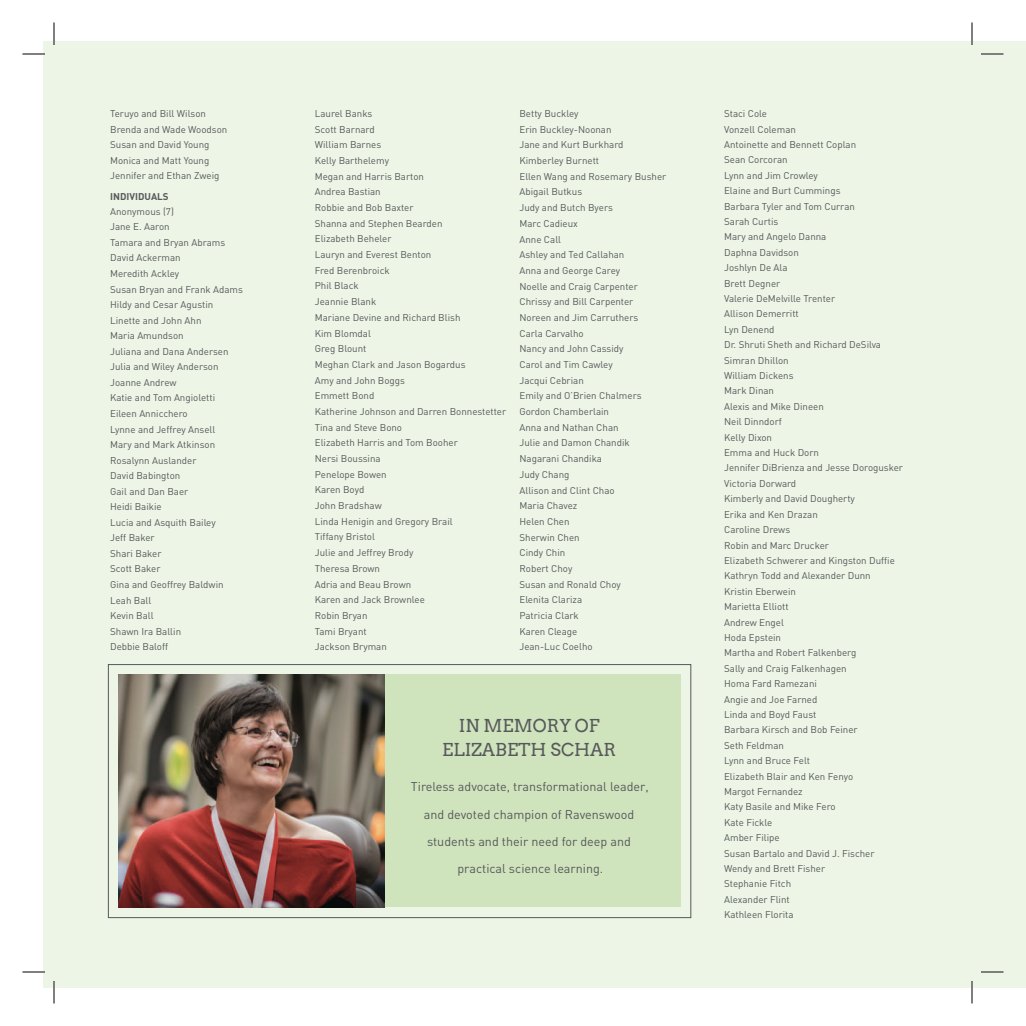
<style>
.page{position:relative;width:1026px;height:1026px;background:#fff}
.page>*{position:absolute;margin:0;border:0;box-sizing:border-box;transform-origin:0 0}
.t1{font:17.85px/24.6px "Arvo";color:#57585a;text-align:center}
.t2{font:12.6px/27.3px "DIN";color:#57585a;text-align:center}
.t3{font:9.75px/15.8px "DIN";color:#57585a}
.t4{font:700 9.75px "DIN";color:#57585a}
</style>
<div class="page">
<div style="left:43px;top:41px;width:983px;height:946px;background:#edf5e6"></div>
<div style="left:108px;top:664px;width:583px;height:254px;border:1px solid #57585a"></div>
<div style="left:118px;top:675px;width:562px;height:232px;background:#cfe4bd"></div>
<img style="left:118px;top:675px;width:267px;height:232px">
<hr style="left:22px;top:53px;width:23px;height:2px;background:#fff">
<hr style="left:981px;top:53px;width:23px;height:2px;background:#fff">
<hr style="left:22px;top:971px;width:23px;height:2px;background:#fff">
<hr style="left:981px;top:971px;width:23px;height:2px;background:#fff">
<hr style="left:53px;top:22px;width:2px;height:23px;background:#fff">
<hr style="left:53px;top:981px;width:2px;height:23px;background:#fff">
<hr style="left:971px;top:22px;width:2px;height:23px;background:#fff">
<hr style="left:971px;top:981px;width:2px;height:23px;background:#fff">
<svg style="left:22px;top:54px;width:23px;height:1px"></svg>
<svg style="left:981px;top:54px;width:23px;height:1px"></svg>
<svg style="left:22px;top:972px;width:23px;height:1px"></svg>
<svg style="left:981px;top:972px;width:23px;height:1px"></svg>
<svg style="left:54px;top:22px;width:1px;height:23px"></svg>
<svg style="left:54px;top:981px;width:1px;height:23px"></svg>
<svg style="left:972px;top:22px;width:1px;height:23px"></svg>
<svg style="left:972px;top:981px;width:1px;height:23px"></svg>
<p class="t3" style="left:110px;top:106px;width:119px">Teruyo and Bill Wilson<br>Brenda and Wade Woodson<br>Susan and David Young<br>Monica and Matt Young<br>Jennifer and Ethan Zweig</p>
<p class="t4" style="left:110px;top:190px;width:60px">INDIVIDUALS</p>
<p class="t3" style="left:110px;top:203px;width:134px">Anonymous (7)<br>Jane E. Aaron<br>Tamara and Bryan Abrams<br>David Ackerman<br>Meredith Ackley<br>Susan Bryan and Frank Adams<br>Hildy and Cesar Agustin<br>Linette and John Ahn<br>Maria Amundson<br>Juliana and Dana Andersen<br>Julia and Wiley Anderson<br>Joanne Andrew<br>Katie and Tom Angioletti<br>Eileen Annicchero<br>Lynne and Jeffrey Ansell<br>Mary and Mark Atkinson<br>Rosalynn Auslander<br>David Babington<br>Gail and Dan Baer<br>Heidi Baikie<br>Lucia and Asquith Bailey<br>Jeff Baker<br>Shari Baker<br>Scott Baker<br>Gina and Geoffrey Baldwin<br>Leah Ball<br>Kevin Ball<br>Shawn Ira Ballin<br>Debbie Baloff</p>
<p class="t3" style="left:315px;top:105px;width:193px">Laurel Banks<br>Scott Barnard<br>William Barnes<br>Kelly Barthelemy<br>Megan and Harris Barton<br>Andrea Bastian<br>Robbie and Bob Baxter<br>Shanna and Stephen Bearden<br>Elizabeth Beheler<br>Lauryn and Everest Benton<br>Fred Berenbroick<br>Phil Black<br>Jeannie Blank<br>Mariane Devine and Richard Blish<br>Kim Blomdal<br>Greg Blount<br>Meghan Clark and Jason Bogardus<br>Amy and John Boggs<br>Emmett Bond<br>Katherine Johnson and Darren Bonnestetter<br>Tina and Steve Bono<br>Elizabeth Harris and Tom Booher<br>Nersi Boussina<br>Penelope Bowen<br>Karen Boyd<br>John Bradshaw<br>Linda Henigin and Gregory Brail<br>Tiffany Bristol<br>Julie and Jeffrey Brody<br>Theresa Brown<br>Adria and Beau Brown<br>Karen and Jack Brownlee<br>Robin Bryan<br>Tami Bryant<br>Jackson Bryman</p>
<p class="t3" style="left:519px;top:105px;width:148px">Betty Buckley<br>Erin Buckley-Noonan<br>Jane and Kurt Burkhard<br>Kimberley Burnett<br>Ellen Wang and Rosemary Busher<br>Abigail Butkus<br>Judy and Butch Byers<br>Marc Cadieux<br>Anne Call<br>Ashley and Ted Callahan<br>Anna and George Carey<br>Noelle and Craig Carpenter<br>Chrissy and Bill Carpenter<br>Noreen and Jim Carruthers<br>Carla Carvalho<br>Nancy and John Cassidy<br>Carol and Tim Cawley<br>Jacqui Cebrian<br>Emily and O’Brien Chalmers<br>Gordon Chamberlain<br>Anna and Nathan Chan<br>Julie and Damon Chandik<br>Nagarani Chandika<br>Judy Chang<br>Allison and Clint Chao<br>Maria Chavez<br>Helen Chen<br>Sherwin Chen<br>Cindy Chin<br>Robert Choy<br>Susan and Ronald Choy<br>Elenita Clariza<br>Patricia Clark<br>Karen Cleage<br>Jean-Luc Coelho</p>
<p class="t3" style="left:724px;top:106px;width:180px">Staci Cole<br>Vonzell Coleman<br>Antoinette and Bennett Coplan<br>Sean Corcoran<br>Lynn and Jim Crowley<br>Elaine and Burt Cummings<br>Barbara Tyler and Tom Curran<br>Sarah Curtis<br>Mary and Angelo Danna<br>Daphna Davidson<br>Joshlyn De Ala<br>Brett Degner<br>Valerie DeMelville Trenter<br>Allison Demerritt<br>Lyn Denend<br>Dr. Shruti Sheth and Richard DeSilva<br>Simran Dhillon<br>William Dickens<br>Mark Dinan<br>Alexis and Mike Dineen<br>Neil Dinndorf<br>Kelly Dixon<br>Emma and Huck Dorn<br>Jennifer DiBrienza and Jesse Dorogusker<br>Victoria Dorward<br>Kimberly and David Dougherty<br>Erika and Ken Drazan<br>Caroline Drews<br>Robin and Marc Drucker<br>Elizabeth Schwerer and Kingston Duffie<br>Kathryn Todd and Alexander Dunn<br>Kristin Eberwein<br>Marietta Elliott<br>Andrew Engel<br>Hoda Epstein<br>Martha and Robert Falkenberg<br>Sally and Craig Falkenhagen<br>Homa Fard Ramezani<br>Angie and Joe Farned<br>Linda and Boyd Faust<br>Barbara Kirsch and Bob Feiner<br>Seth Feldman<br>Lynn and Bruce Felt<br>Elizabeth Blair and Ken Fenyo<br>Margot Fernandez<br>Katy Basile and Mike Fero<br>Kate Fickle<br>Amber Filipe<br>Susan Bartalo and David J. Fischer<br>Wendy and Brett Fisher<br>Stephanie Fitch<br>Alexander Flint<br>Kathleen Florita</p>
<h1 class="t1" style="left:442px;top:713px;width:175px">IN MEMORY OF<br>ELIZABETH SCHAR</h1>
<p class="t2" style="left:411px;top:773px;width:239px">Tireless advocate, transformational leader, and devoted champion of Ravenswood students and their need for deep and practical science learning.</p>
</div>
